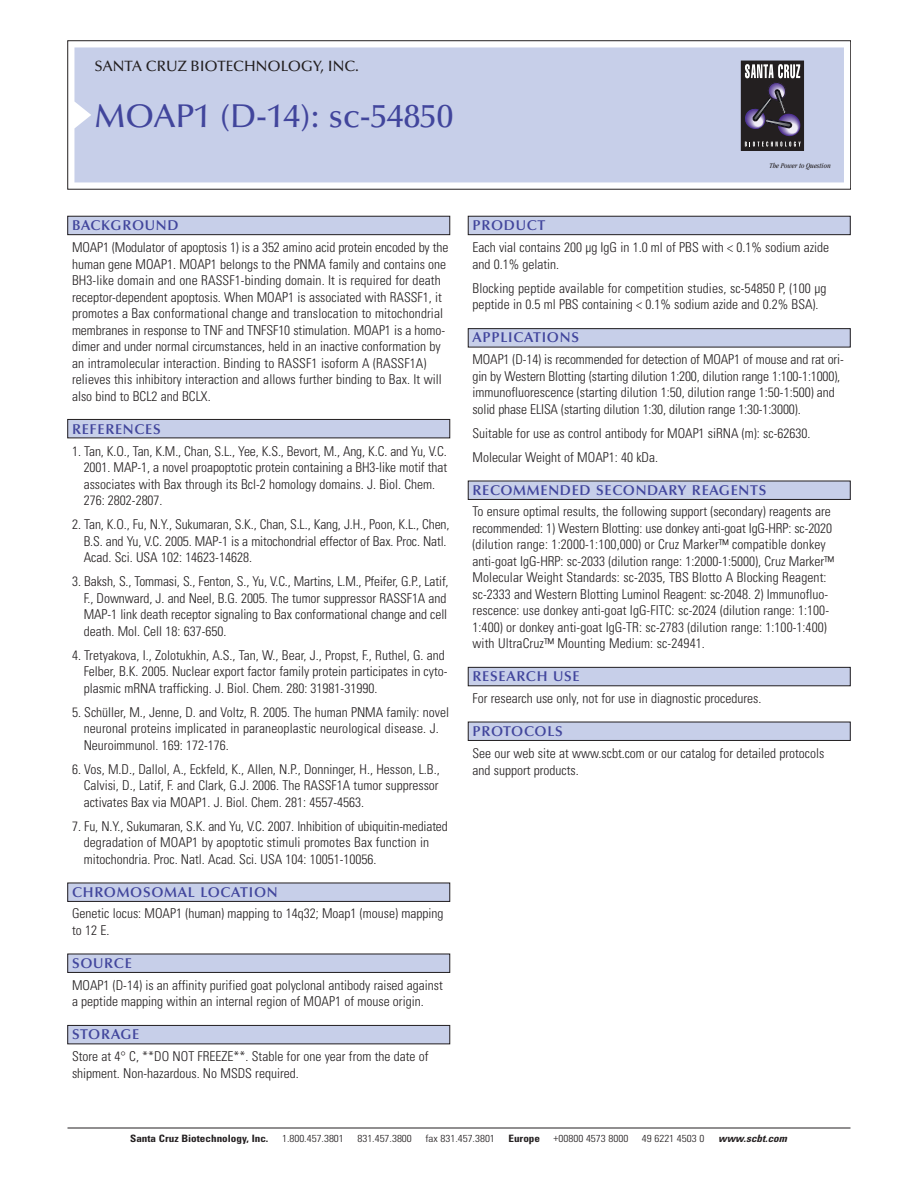
<style>
.page{position:relative;width:918px;height:1188px;background:#fff}
.page>*{position:absolute;margin:0;border:0;box-sizing:border-box;transform-origin:0 0}
.t1{font:500 33px "Optima";color:#41459c}
.t2{font:500 15px "Optima";color:#231f20}
.t3{font:600 14.25px "Optima";letter-spacing:.05em;color:#41459c}
.t4{font:300 condensed 13.5px/16.5px "Univers";color:#231f20}
.t5{font:300 condensed 10.2px "Univers";color:#231f20;scale:1.1 1}
.t6{font:700 condensed 10.2px "Univers";color:#231f20;scale:1.1 1}
.t7{font:italic 700 condensed 10.2px "Univers";color:#231f20;scale:1.1 1}
.t8{font:italic condensed 7.5px "Garamond";color:#231f20}
</style>
<div class="page">
<div style="left:468px;top:481px;width:382px;height:18px;background:#c7cfe9"></div>
<div style="left:468px;top:481px;width:382px;height:19px;border:1px solid #231f20"></div>
<div style="left:468px;top:667px;width:382px;height:19px;background:#c7cfe9"></div>
<div style="left:468px;top:667px;width:382px;height:19px;border:1px solid #231f20"></div>
<div style="left:468px;top:722px;width:382px;height:18px;background:#c7cfe9"></div>
<div style="left:468px;top:722px;width:382px;height:19px;border:1px solid #231f20"></div>
<div style="left:74px;top:47px;width:770px;height:135px;background:#c7cfe9"></div>
<div style="left:741px;top:61px;width:62px;height:89px;background:#231f20"></div>
<div style="left:741px;top:61px;width:63px;height:90px;border:1px solid #231f20"></div>
<svg style="left:741px;top:64px;width:64px;height:83px"></svg>
<hr style="left:68px;top:1128px;width:782px;height:1px;background:#231f20">
<div style="left:68px;top:216px;width:382px;height:19px;background:#c7cfe9"></div>
<div style="left:68px;top:216px;width:382px;height:19px;border:1px solid #231f20"></div>
<div style="left:68px;top:419px;width:382px;height:19px;background:#c7cfe9"></div>
<div style="left:68px;top:419px;width:382px;height:19px;border:1px solid #231f20"></div>
<div style="left:68px;top:1025px;width:382px;height:19px;background:#c7cfe9"></div>
<div style="left:68px;top:1025px;width:382px;height:19px;border:1px solid #231f20"></div>
<div style="left:68px;top:883px;width:382px;height:18px;background:#c7cfe9"></div>
<div style="left:68px;top:883px;width:382px;height:19px;border:1px solid #231f20"></div>
<div style="left:68px;top:954px;width:382px;height:18px;background:#c7cfe9"></div>
<div style="left:68px;top:954px;width:382px;height:19px;border:1px solid #231f20"></div>
<div style="left:468px;top:216px;width:382px;height:19px;background:#c7cfe9"></div>
<div style="left:468px;top:216px;width:382px;height:19px;border:1px solid #231f20"></div>
<div style="left:468px;top:329px;width:382px;height:18px;background:#c7cfe9"></div>
<div style="left:468px;top:328px;width:382px;height:19px;border:1px solid #231f20"></div>
<p class="t2" style="left:94px;top:60px;width:266px">SANTA CRUZ BIOTECHNOLOGY, INC.</p>
<h1 class="t1" style="left:94px;top:103px;width:360px">MOAP1 (D-14): sc-54850</h1>
<p class="t3" style="left:72px;top:220px;width:108px">BACKGROUND</p>
<p class="t4" style="left:72px;top:241px;width:378px">MOAP1 (Modulator of apoptosis 1) is a 352 amino acid protein encoded by the human gene MOAP1. MOAP1 belongs to the PNMA family and contains one BH3-like domain and one RASSF1-binding domain. It is required for death receptor-dependent apoptosis. When MOAP1 is associated with RASSF1, it promotes a Bax conformational change and translocation to mitochondrial membranes in response to TNF and TNFSF10 stimulation. MOAP1 is a homo&shy;dimer and under normal circumstances, held in an inactive conformation by an intramolecular interaction. Binding to RASSF1 isoform A (RASSF1A) relieves this inhibitory interaction and allows further binding to Bax. It will also bind to BCL2 and BCLX.</p>
<p class="t3" style="left:72px;top:423px;width:90px">REFERENCES</p>
<p class="t4" style="left:84px;top:444px;width:365px;text-indent:-12px">1. Tan, K.O., Tan, K.M., Chan, S.L., Yee, K.S., Bevort, M., Ang, K.C. and Yu, V.C.<br>2001. MAP-1, a novel proapoptotic protein containing a BH3-like motif that associates with Bax through its Bcl-2 homology domains. J. Biol. Chem.<br>276: 2802-2807.</p>
<p class="t4" style="left:84px;top:517px;width:367px;text-indent:-12px">2. Tan, K.O., Fu, N.Y., Sukumaran, S.K., Chan, S.L., Kang, J.H., Poon, K.L., Chen,<br>B.S. and Yu, V.C. 2005. MAP-1 is a mitochondrial effector of Bax. Proc. Natl.<br>Acad. Sci. USA 102: 14623-14628.</p>
<p class="t4" style="left:84px;top:574px;width:366px;text-indent:-12px">3. Baksh, S., Tommasi, S., Fenton, S., Yu, V.C., Martins, L.M., Pfeifer, G.P., Latif, F., Downward, J. and Neel, B.G. 2005. The tumor suppressor RASSF1A and MAP-1 link death receptor signaling to Bax conformational change and cell death. Mol. Cell 18: 637-650.</p>
<p class="t4" style="left:84px;top:648px;width:365px;text-indent:-12px">4. Tretyakova, I., Zolotukhin, A.S., Tan, W., Bear, J., Propst, F., Ruthel, G. and<br>Felber, B.K. 2005. Nuclear export factor family protein participates in cyto&shy;plasmic mRNA trafficking. J. Biol. Chem. 280: 31981-31990.</p>
<p class="t4" style="left:84px;top:705px;width:367px;text-indent:-12px">5. Schüller, M., Jenne, D. and Voltz, R. 2005. The human PNMA family: novel neuronal proteins implicated in paraneoplastic neurological disease. J.<br>Neuroimmunol. 169: 172-176.</p>
<p class="t4" style="left:84px;top:762px;width:357px;text-align:justify;text-indent:-12px">6. Vos, M.D., Dallol, A., Eckfeld, K., Allen, N.P., Donninger, H., Hesson, L.B., Calvisi, D., Latif, F. and Clark, G.J. 2006. The RASSF1A tumor suppressor activates Bax via MOAP1. J. Biol. Chem. 281: 4557-4563.</p>
<p class="t4" style="left:84px;top:819px;width:366px;text-indent:-12px">7. Fu, N.Y., Sukumaran, S.K. and Yu, V.C. 2007. Inhibition of ubiquitin-mediated degradation of MOAP1 by apoptotic stimuli promotes Bax function in mitochondria. Proc. Natl. Acad. Sci. USA 104: 10051-10056.</p>
<p class="t3" style="left:72px;top:886px;width:207px">CHROMOSOMAL LOCATION</p>
<p class="t4" style="left:72px;top:907px;width:373px">Genetic locus: MOAP1 (human) mapping to 14q32; Moap1 (mouse) mapping to 12 E.</p>
<p class="t3" style="left:72px;top:957px;width:61px">SOURCE</p>
<p class="t4" style="left:72px;top:978px;width:372px">MOAP1 (D-14) is an affinity purified goat polyclonal antibody raised against a peptide mapping within an internal region of MOAP1 of mouse origin.</p>
<p class="t3" style="left:72px;top:1029px;width:69px">STORAGE</p>
<p class="t4" style="left:72px;top:1050px;width:358px">Store at 4° C, **DO NOT FREEZE**. Stable for one year from the date of shipment. Non-hazardous. No MSDS required.</p>
<p class="t8" style="left:769px;top:163px;width:63px">The Power to Question</p>
<p class="t3" style="left:473px;top:220px;width:74px">PRODUCT</p>
<p class="t4" style="left:473px;top:241px;width:358px">Each vial contains 200 µg IgG in 1.0 ml of PBS with &lt; 0.1% sodium azide and 0.1% gelatin.</p>
<p class="t4" style="left:473px;top:281px;width:355px">Blocking peptide available for competition studies, sc-54850 P, (100 µg peptide in 0.5 ml PBS containing &lt; 0.1% sodium azide and 0.2% BSA).</p>
<p class="t3" style="left:473px;top:331px;width:108px">APPLICATIONS</p>
<p class="t4" style="left:473px;top:352px;width:373px">MOAP1 (D-14) is recommended for detection of MOAP1 of mouse and rat ori&shy;gin by Western Blotting (starting dilution 1:200, dilution range 1:100-1:1000), immunofluorescence (starting dilution 1:50, dilution range 1:50-1:500) and solid phase ELISA (starting dilution 1:30, dilution range 1:30-1:3000).</p>
<p class="t4" style="left:473px;top:422px;width:339px;line-height:24px">Suitable for use as control antibody for MOAP1 siRNA (m): sc-62630.<br>Molecular Weight of MOAP1: 40 kDa.</p>
<p class="t3" style="left:473px;top:484px;width:295px">RECOMMENDED SECONDARY REAGENTS</p>
<p class="t4" style="left:473px;top:505px;width:363px">To ensure optimal results, the following support (secondary) reagents are recommended: 1) Western Blotting: use donkey anti-goat IgG-HRP: sc-2020 (dilution range: 1:2000-1:100,000) or Cruz Marker™ compatible donkey anti-goat IgG-HRP: sc-2033 (dilution range: 1:2000-1:5000), Cruz Marker™ Molecular Weight Standards: sc-2035, TBS Blotto A Blocking Reagent: sc-2333 and Western Blotting Luminol Reagent: sc-2048. 2) Immunofluo&shy;rescence: use donkey anti-goat IgG-FITC: sc-2024 (dilution range: 1:100- 1:400) or donkey anti-goat IgG-TR: sc-2783 (dilution range: 1:100-1:400) with UltraCruz™ Mounting Medium: sc-24941.</p>
<p class="t3" style="left:473px;top:671px;width:109px">RESEARCH USE</p>
<p class="t4" style="left:473px;top:692px;width:290px">For research use only, not for use in diagnostic procedures.</p>
<p class="t3" style="left:473px;top:726px;width:92px">PROTOCOLS</p>
<p class="t4" style="left:473px;top:747px;width:353px">See our web site at www.scbt.com or our catalog for detailed protocols and support products.</p>
<p class="t6" style="left:130px;top:1135px;width:127px">Santa Cruz Biotechnology, Inc.</p>
<p class="t5" style="left:282px;top:1135px;width:58px">1.800.457.3801</p>
<p class="t5" style="left:357px;top:1135px;width:51px">831.457.3800</p>
<p class="t5" style="left:425px;top:1135px;width:65px">fax 831.457.3801</p>
<p class="t6" style="left:508px;top:1135px;width:30px">Europe</p>
<p class="t5" style="left:554px;top:1135px;width:69px">+00800 4573 8000</p>
<p class="t5" style="left:642px;top:1135px;width:58px">49 6221 4503 0</p>
<p class="t7" style="left:718px;top:1135px;width:66px">www.scbt.com</p>
</div>
